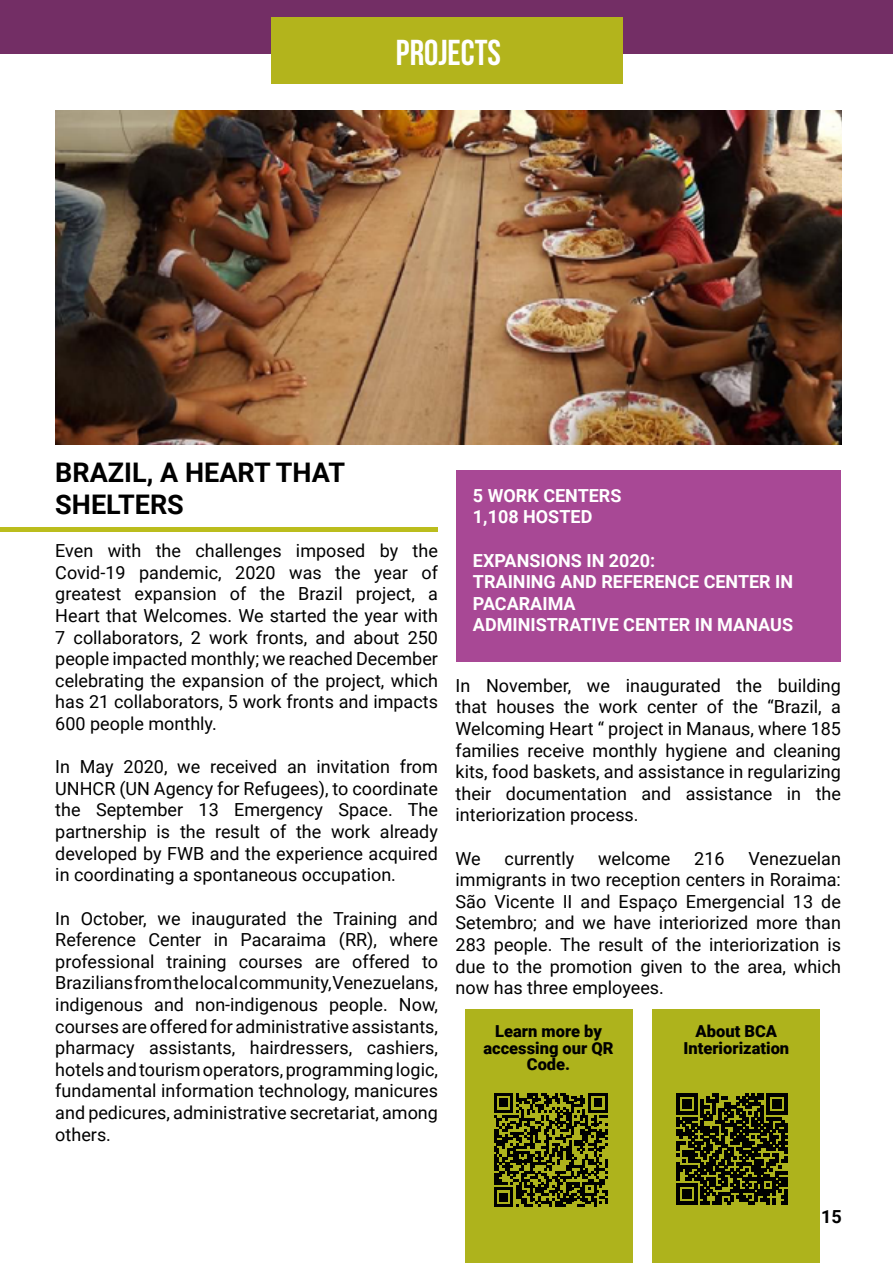
<style>
.page{position:relative;width:893px;height:1263px;background:#fff}
.page>*{position:absolute;margin:0;border:0;box-sizing:border-box;transform-origin:0 0}
.t1{font:700 36px "Bebas Neue";color:#fff}
.t2{font:700 27px/32.4px "Roboto";color:#000}
.t3{font:18px/21.6px "Roboto";color:#000;text-align:justify}
.t4{font:700 18px/21.6px "Roboto";color:#fff}
.t5{font:700 18px "Roboto";color:#000}
.t6{font:900 16.5px/16.5px "Roboto";color:#000;text-align:center}
</style>
<div class="page">
<div style="left:0;top:0;width:893px;height:54px;background:#732e65"></div>
<div style="left:465px;top:1010px;width:167px;height:253px;background:#aeb31c"></div>
<div style="left:653px;top:1010px;width:167px;height:253px;background:#aeb31c"></div>
<div style="left:457px;top:471px;width:384px;height:191px;background:#a84895"></div>
<div style="left:0;top:527px;width:438px;height:5px;background:#bbbd1d"></div>
<div style="left:271px;top:17px;width:352px;height:67px;background:#b3b41c"></div>
<svg style="left:494px;top:1093px;width:113px;height:114px"></svg>
<svg style="left:676px;top:1094px;width:111px;height:111px"></svg>
<hr style="left:784px;top:1190px;width:3px;height:15px;background:#000">
<img style="left:55px;top:111px;width:786px;height:333px">
<h1 class="t1" style="left:396px;top:33px;width:107px">PROJECTS</h1>
<h2 class="t2" style="left:55px;top:455px;width:291px">BRAZIL, A HEART THAT<br>SHELTERS</h2>
<p class="t3" style="left:55px;top:539px;width:384px">Even with the challenges imposed by the Covid-19 pandemic, 2020 was the year of greatest expansion of the Brazil project, a Heart that Welcomes. We started the year with 7 collaborators, 2 work fronts, and about 250 people impacted monthly; we reached December celebrating the expansion of the project, which has 21 collaborators, 5 work fronts and impacts 600 people monthly.</p>
<p class="t3" style="left:55px;top:755px;width:384px">In May 2020, we received an invitation from UNHCR (UN Agency for Refugees), to coordinate the September 13 Emergency Space. The partnership is the result of the work already developed by FWB and the experience acquired in coordinating a spontaneous occupation.</p>
<p class="t3" style="left:55px;top:907px;width:384px">In October, we inaugurated the Training and Reference Center in Pacaraima (RR), where professional training courses are offered to Brazilians from the local community, Venezuelans, indigenous and non-indigenous people. Now, courses are offered for administrative assistants, pharmacy assistants, hairdressers, cashiers, hotels and tourism operators, programming logic, fundamental information technology, manicures and pedicures, administrative secretariat, among others.</p>
<p class="t4" style="left:473px;top:484px;width:150px">5 WORK CENTERS<br>1,108 HOSTED</p>
<p class="t4" style="left:473px;top:549px;width:322px">EXPANSIONS IN 2020:<br>TRAINING AND REFERENCE CENTER IN<br>PACARAIMA<br>ADMINISTRATIVE CENTER IN MANAUS</p>
<p class="t3" style="left:456px;top:674px;width:387px">In November, we inaugurated the building that houses the work center of the “Brazil, a Welcoming Heart “ project in Manaus, where 185 families receive monthly hygiene and cleaning kits, food baskets, and assistance in regularizing their documentation and assistance in the interiorization process.</p>
<p class="t3" style="left:456px;top:847px;width:27px">We</p>
<p class="t3" style="left:505px;top:847px;width:71px">currently</p>
<p class="t3" style="left:598px;top:847px;width:74px">welcome</p>
<p class="t3" style="left:694px;top:847px;width:32px">216</p>
<p class="t3" style="left:456px;top:847px;width:387px;text-indent:293px">Venezuelan immigrants in two reception centers in Roraima:<br>São Vicente II and Espaço Emergencial 13 de Setembro; and we have interiorized more than 283 people. The result of the interiorization is due to the promotion given to the area, which now has three employees.</p>
<p class="t6" style="left:483px;top:1022px;width:132px">Learn more by accessing our QR<br>Code.</p>
<p class="t6" style="left:683px;top:1022px;width:107px">About BCA<br>Interiorization</p>
<p class="t5" style="left:821px;top:1204px;width:22px">15</p>
</div>
